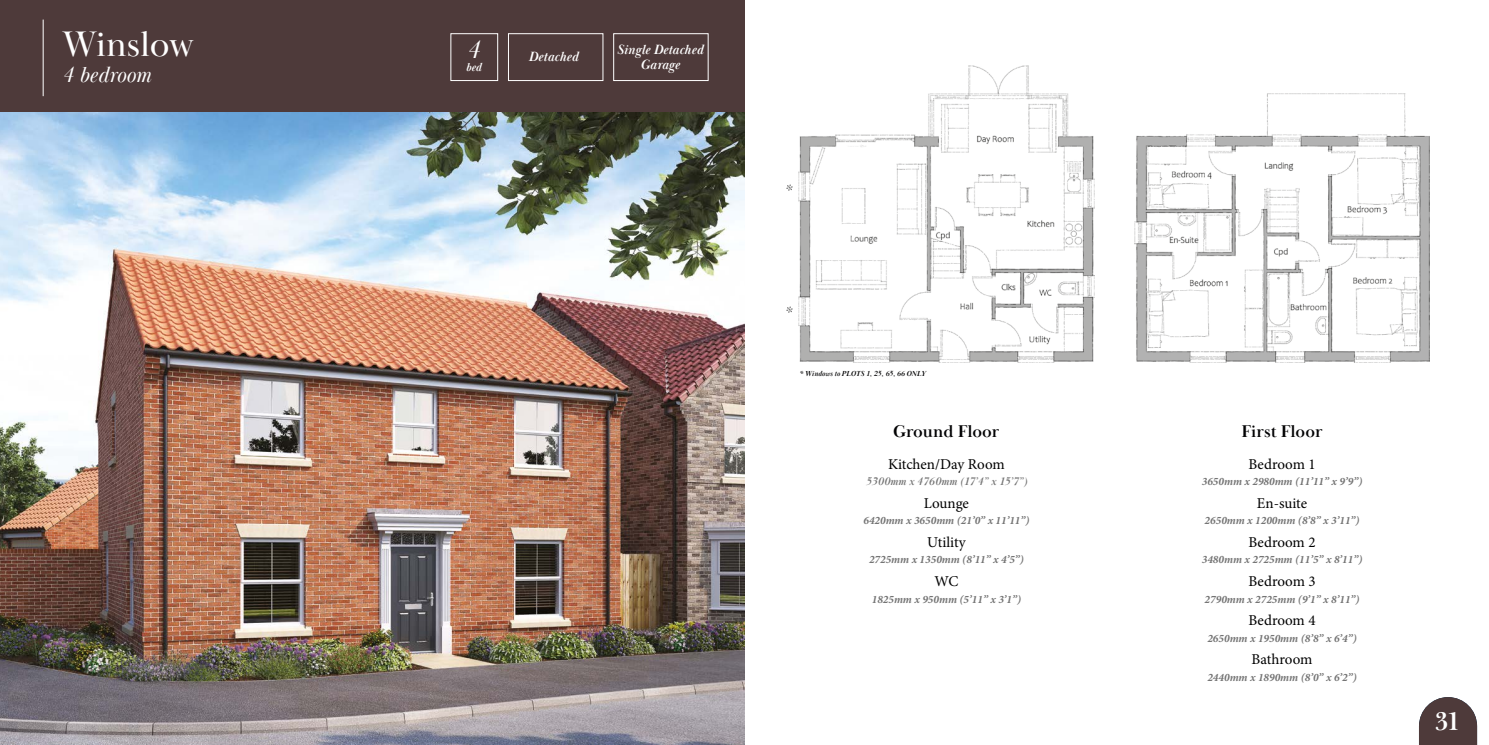
<style>
.page{position:relative;width:1489px;height:745px;background:#fff}
.page>*{position:absolute;margin:0;border:0;box-sizing:border-box;transform-origin:0 0}
.t1{font:36.5px "Baskerville Display PT";color:#fff}
.t2{font:700 26.25px "Baskerville Display PT";color:#fff}
.t3{font:italic 25.62px "Baskerville Display PT";color:#fff}
.t4{font:italic 22.5px "Baskerville Display PT";color:#fff}
.t5{font:700 17.5px "Baskerville Display PT";color:#020203}
.t6{font:15px "Minion Pro";color:#000}
.t7{font:italic 700 13.75px "Baskerville Display PT";color:#fff}
.t8{font:italic 700 11.88px "Baskerville Display PT";color:#fff}
.t9{font:italic 700 11.25px "Minion Pro";color:#747474}
.t10{font:italic 700 11.25px "Baskerville Display PT";color:#747474}
.t11{font:italic 700 7.5px "Baskerville Display PT";color:#020203}
</style>
<div class="page">
<img style="left:0;top:112px;width:744px;height:632px">
<div style="left:0;top:0;width:744px;height:112px;background:#4e3a3a"></div>
<div style="left:613px;top:33px;width:95px;height:48px;border:1px solid #fff"></div>
<div style="left:450px;top:33px;width:48px;height:48px;border:1px solid #fff"></div>
<div style="left:508px;top:33px;width:95px;height:48px;border:1px solid #fff"></div>
<hr style="left:43px;top:20px;width:1px;height:76px;background:#fff">
<img style="left:1134px;top:93px;width:294px;height:269px">
<img style="left:798px;top:65px;width:296px;height:297px">
<svg style="left:786px;top:184px;width:6px;height:7px"></svg>
<svg style="left:786px;top:306px;width:6px;height:6px"></svg>
<svg style="left:1419px;top:697px;width:57px;height:47px;background:#635252"></svg>
<h1 class="t1" style="left:62px;top:22px;width:133px">Winslow</h1>
<h3 class="t4" style="left:62px;top:62px;width:90px">4 bedroom</h3>
<h3 class="t3" style="left:466px;top:35px;width:15px">4</h3>
<p class="t8" style="left:465px;top:60px;width:17px">bed</p>
<p class="t7" style="left:528px;top:49px;width:51px">Detached</p>
<p class="t7" style="left:616px;top:42px;width:88px">Single Detached</p>
<p class="t7" style="left:640px;top:56px;width:41px">Garage</p>
<p class="t11" style="left:799px;top:368px;width:128px">* Windows to PLOTS 1, 25, 65, 66 ONLY</p>
<h3 class="t5" style="left:893px;top:420px;width:108px">Ground Floor</h3>
<h3 class="t6" style="left:888px;top:453px;width:118px">Kitchen/Day Room</h3>
<p class="t10" style="left:865px;top:474px;width:163px">5300mm x 4760mm (17’4” x 15’7”)</p>
<h3 class="t6" style="left:923px;top:493px;width:47px">Lounge</h3>
<p class="t9" style="left:863px;top:512px;width:167px">6420mm x 3650mm (21’0” x 11’11”)</p>
<h3 class="t6" style="left:927px;top:532px;width:40px">Utility</h3>
<p class="t9" style="left:869px;top:551px;width:156px">2725mm x 1350mm (8’11” x 4’5”)</p>
<h3 class="t6" style="left:934px;top:571px;width:25px">WC</h3>
<p class="t9" style="left:871px;top:590px;width:151px">1825mm x 950mm (5’11” x 3’1”)</p>
<h3 class="t5" style="left:1241px;top:420px;width:83px">First Floor</h3>
<h3 class="t6" style="left:1248px;top:453px;width:69px">Bedroom 1</h3>
<p class="t9" style="left:1201px;top:473px;width:162px">3650mm x 2980mm (11’11” x 9’9”)</p>
<h3 class="t6" style="left:1256px;top:493px;width:52px">En-suite</h3>
<p class="t9" style="left:1204px;top:512px;width:156px">2650mm x 1200mm (8’8” x 3’11”)</p>
<h3 class="t6" style="left:1248px;top:532px;width:69px">Bedroom 2</h3>
<p class="t9" style="left:1201px;top:551px;width:162px">3480mm x 2725mm (11’5” x 8’11”)</p>
<h3 class="t6" style="left:1248px;top:571px;width:69px">Bedroom 3</h3>
<p class="t9" style="left:1204px;top:590px;width:156px">2790mm x 2725mm (9’1” x 8’11”)</p>
<h3 class="t6" style="left:1248px;top:610px;width:69px">Bedroom 4</h3>
<p class="t9" style="left:1207px;top:629px;width:151px">2650mm x 1950mm (8’8” x 6’4”)</p>
<h3 class="t6" style="left:1251px;top:649px;width:62px">Bathroom</h3>
<p class="t9" style="left:1207px;top:668px;width:151px">2440mm x 1890mm (8’0” x 6’2”)</p>
<h2 class="t2" style="left:1434px;top:705px;width:25px">31</h2>
</div>
